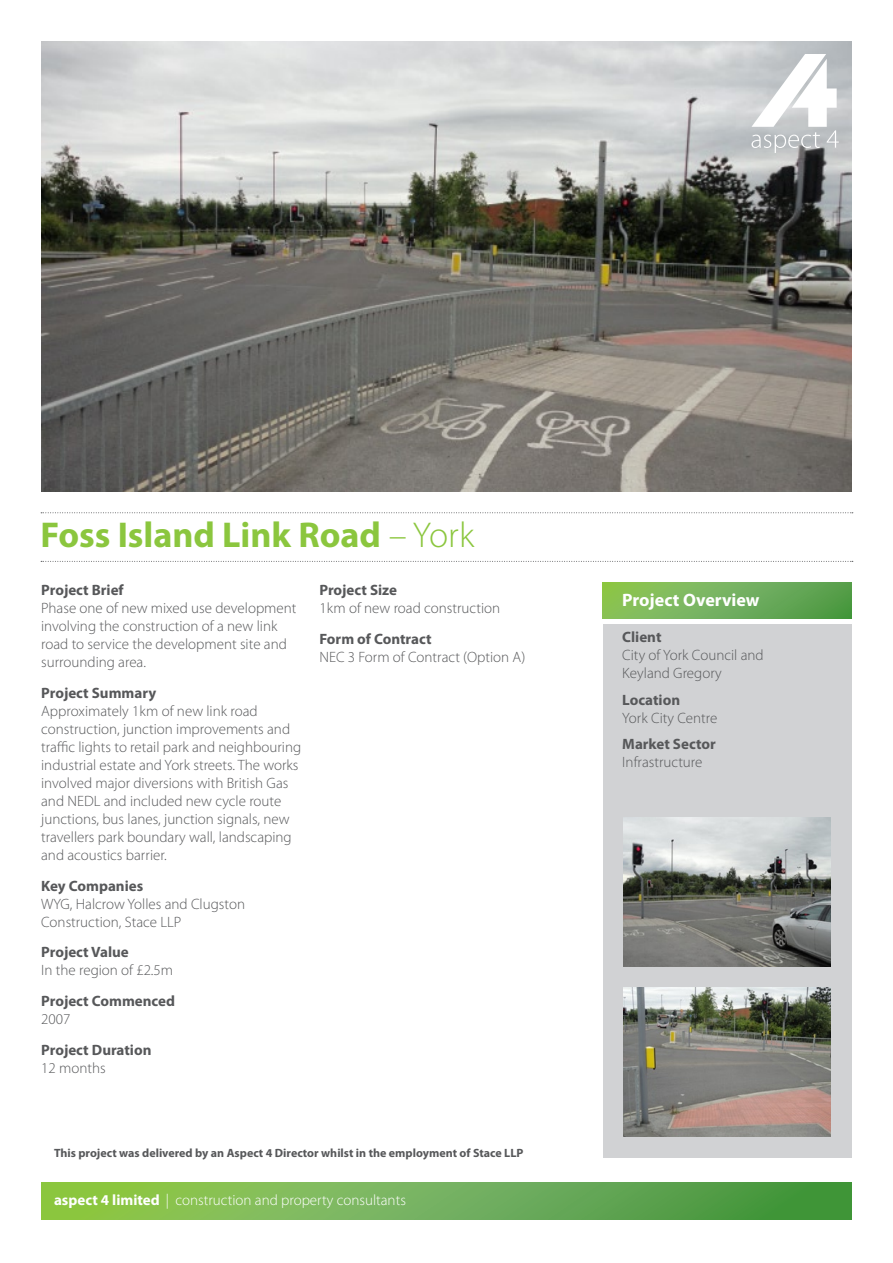
<style>
.page{position:relative;width:893px;height:1263px;background:#fff}
.page>*{position:absolute;margin:0;border:0;box-sizing:border-box;transform-origin:0 0}
.t1{font:700 36px "Myriad Pro";color:#8bc63e}
.t2{font:700 18px "Myriad Pro";color:#fff}
.t3{font:300 15px/18px "Myriad Pro";color:#57585a}
.t4{font:700 15px "Myriad Pro";color:#57585a}
.t5{font:300 15px "Myriad Pro";color:#fff}
.t6{font:700 12px "Myriad Pro";color:#57585a}
.s1{font-weight:300}
.s2{font-weight:700}
</style>
<div class="page">
<img style="left:41px;top:41px;width:810px;height:451px">
<div style="left:603px;top:624px;width:249px;height:533px;background:#d1d2d4"></div>
<svg style="left:41px;top:1182px;width:811px;height:37px;background:#6eaf50"></svg>
<svg style="left:41px;top:512px;width:812px;height:1px"></svg>
<svg style="left:41px;top:561px;width:812px;height:1px"></svg>
<svg style="left:602px;top:583px;width:250px;height:35px;background:#71b057"></svg>
<svg style="left:751px;top:54px;width:88px;height:99px"></svg>
<img style="left:624px;top:817px;width:206px;height:150px">
<img style="left:624px;top:988px;width:206px;height:149px">
<h1 class="t1" style="left:40px;top:511px;width:435px">Foss Island Link Road <span class="s1">– York</span></h1>
<p class="t4" style="left:41px;top:580px;width:84px">Project Brief</p>
<p class="t3" style="left:41px;top:599px;width:257px">Phase one of new mixed use development involving the construction of a new link road to service the development site and surrounding area.</p>
<p class="t4" style="left:41px;top:683px;width:117px">Project Summary</p>
<p class="t3" style="left:41px;top:702px;width:262px">Approximately 1km of new link road construction, junction improvements and traffic lights to retail park and neighbouring industrial estate and York streets. The works involved major diversions with British Gas and NEDL and included new cycle route junctions, bus lanes, junction signals, new travellers park boundary wall, landscaping and acoustics barrier.</p>
<p class="t4" style="left:41px;top:876px;width:104px">Key Companies</p>
<p class="t3" style="left:41px;top:894px;width:205px">WYG, Halcrow Yolles and Clugston<br>Construction, Stace LLP</p>
<p class="t4" style="left:41px;top:942px;width:89px">Project Value</p>
<p class="t3" style="left:41px;top:961px;width:134px">In the region of £2.5m</p>
<p class="t4" style="left:41px;top:991px;width:135px">Project Commenced</p>
<p class="t3" style="left:41px;top:1010px;width:31px">2007</p>
<p class="t4" style="left:41px;top:1040px;width:112px">Project Duration</p>
<p class="t3" style="left:41px;top:1059px;width:66px">12 months</p>
<p class="t4" style="left:319px;top:580px;width:79px">Project Size</p>
<p class="t3" style="left:319px;top:599px;width:182px">1km of new road construction</p>
<p class="t4" style="left:319px;top:629px;width:114px">Form of Contract</p>
<p class="t3" style="left:319px;top:648px;width:207px">NEC 3 Form of Contract (Option A)</p>
<p class="t6" style="left:54px;top:1145px;width:471px">This project was delivered by an Aspect 4 Director whilst in the employment of Stace LLP</p>
<p class="t5" style="left:54px;top:1191px;width:353px"><span class="s2">aspect 4 limited</span> | construction and property consultants</p>
<p class="t2" style="left:622px;top:588px;width:139px">Project Overview</p>
<p class="t4" style="left:622px;top:627px;width:41px">Client</p>
<p class="t3" style="left:622px;top:646px;width:143px">City of York Council and<br>Keyland Gregory</p>
<p class="t4" style="left:622px;top:690px;width:59px">Location</p>
<p class="t3" style="left:622px;top:709px;width:97px">York City Centre</p>
<p class="t4" style="left:622px;top:734px;width:95px">Market Sector</p>
<p class="t3" style="left:622px;top:753px;width:82px">Infrastructure</p>
</div>
